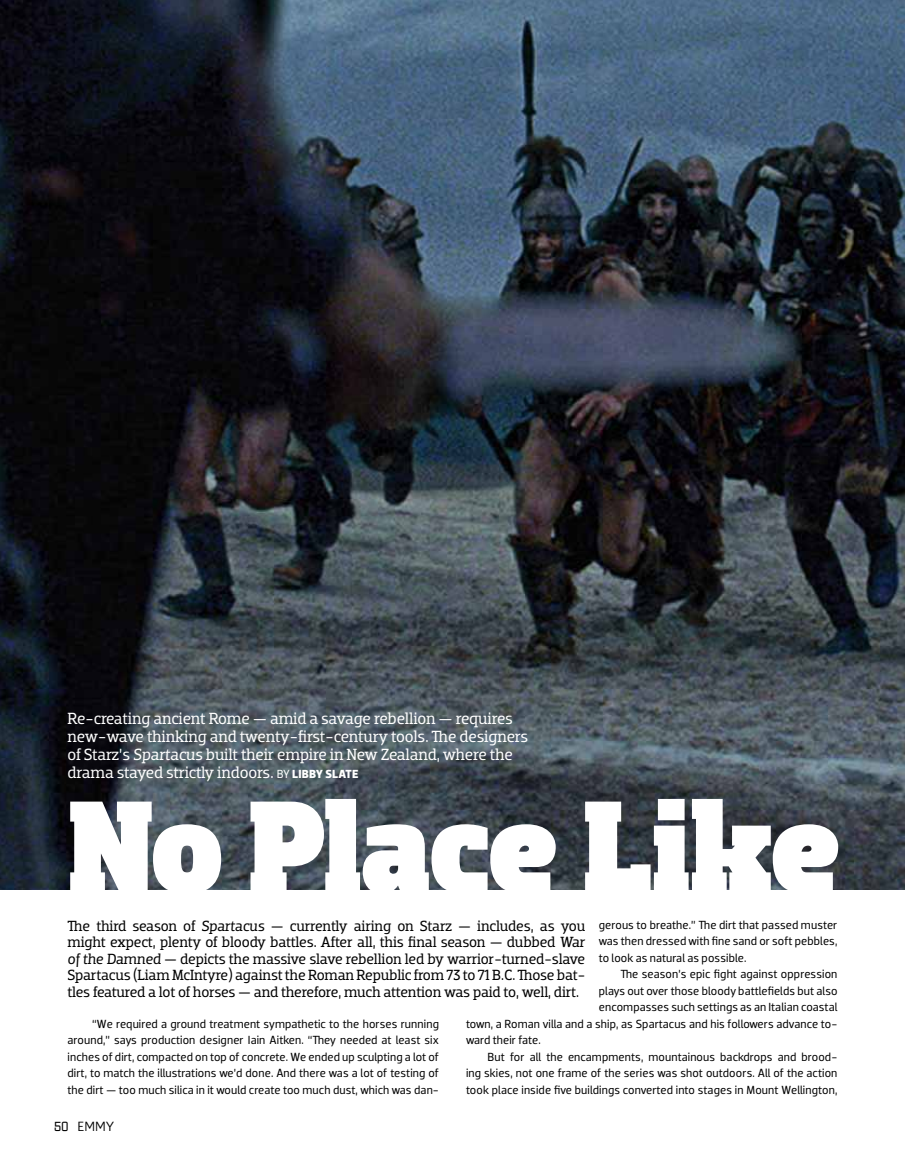
<style>
.page{position:relative;width:905px;height:1175px;background:#fff}
.page>*{position:absolute;margin:0;border:0;box-sizing:border-box;transform-origin:0 0}
.t1{font:900 133.5px "Dobra Slab";letter-spacing:-.015em;color:#fff}
.t2{font:16.5px/18px "Dobra Slab";letter-spacing:-.015em;color:#fff}
.t3{font:15px/16.5px "Dobra Slab";letter-spacing:-.015em;color:#000;text-align:justify}
.t4{font:13.5px "Pill Gothic 600 mg";color:#000}
.t5{font:12px/16.5px "Dobra";letter-spacing:.01em;color:#000;text-align:justify}
.s1{font-style:italic}
.s2{font-family:"Dobra";font-size:12px}
.s3{font-family:"Dobra";font-weight:700;font-size:12px}
.s4{font-family:"Politica XT";font-weight:700;font-size:12px}
</style>
<div class="page">
<img style="left:0;top:0;width:904px;height:889px">
<p class="t2" style="left:68px;top:709px;width:462px">Re-creating ancient Rome — amid a savage rebellion — requires new-wave thinking and twenty-first-century tools. The designers of Starz’s <span class="s1">Spartacus</span> built their empire in New Zealand, where the drama stayed strictly indoors. <span class="s2">By</span> <span class="s3">Libby Slate</span></p>
<h1 class="t1" style="left:68px;top:769px;width:774px">No Place Like</h1>
<p class="t3" style="left:68px;top:917px;width:519px">The third season of <span class="s1">Spartacus</span> — currently airing on Starz — includes, as you might expect, plenty of bloody battles. After all, this final season — dubbed <span class="s1">War of the Damned</span> — depicts the massive slave rebellion led by warrior-turned-slave Spartacus (Liam McIntyre) against the Roman Republic from 73 to 71 B.C. Those bat&shy;tles featured a lot of horses — and therefore, much attention was paid to, well, dirt.</p>
<p class="t5" style="left:598px;top:916px;width:240px">gerous to breathe.” The dirt that passed muster was then dressed with fine sand or soft pebbles, to look as natural as possible.</p>
<p class="t5" style="left:620px;top:966px;width:218px">The season’s epic fight against oppression</p>
<p class="t5" style="left:598px;top:982px;width:240px">plays out over those bloody battlefields but also</p>
<p class="t5" style="left:598px;top:999px;width:240px">encompasses such settings as an Italian coastal</p>
<p class="t5" style="left:466px;top:1015px;width:373px">town, a Roman villa and a ship, as Spartacus and his followers advance to-</p>
<p class="t5" style="left:466px;top:1032px;width:76px">ward their fate.</p>
<p class="t5" style="left:487px;top:1048px;width:351px">But for all the encampments, mountainous backdrops and brood-</p>
<p class="t5" style="left:466px;top:1065px;width:373px">ing skies, not one frame of the series was shot outdoors. All of the action</p>
<p class="t5" style="left:466px;top:1081px;width:373px">took place inside five buildings converted into stages in Mount Wellington,</p>
<p class="t5" style="left:68px;top:1015px;width:373px;text-indent:25px">“We required a ground treatment sympathetic to the horses running around,” says production designer Iain Aitken. “They needed at least six inches of dirt, compacted on top of concrete. We ended up sculpting a lot of dirt, to match the illustrations we’d done. And there was a lot of testing of the dirt — too much silica in it would create too much dust, which was dan-</p>
<p class="t4" style="left:54px;top:1118px;width:62px"><span class="s4">50</span> EMMY</p>
</div>
